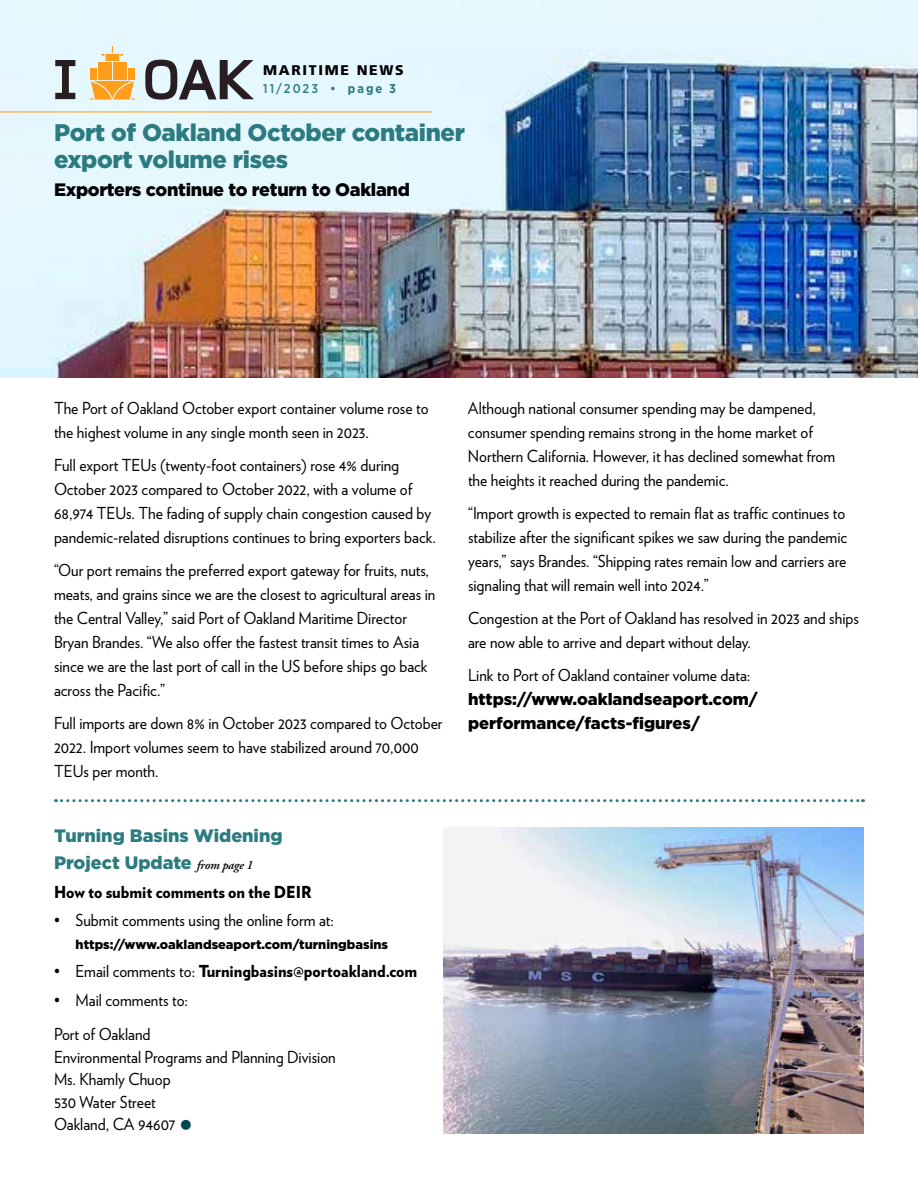
<style>
.page{position:relative;width:918px;height:1188px;background:#fff}
.page>*{position:absolute;margin:0;border:0;box-sizing:border-box;transform-origin:0 0}
.t1{font:900 24px/27px "Gotham";letter-spacing:-.015em;color:#2c7b80}
.t2{font:900 18px/27px "Gotham";color:#2c7b80}
.t3{font:900 18px "Gotham";letter-spacing:-.015em;color:#000}
.t4{font:16.5px/24px "Verlag";color:#000;scale:.95 1}
.t5{font:900 16.5px "Verlag";color:#000;scale:.95 1}
.t6{font:900 16.5px/24px "Gotham";color:#000}
.t7{font:900 14.1px "Frutiger LT Std";letter-spacing:.12em;color:#000}
.t8{font:900 12.75px "Gotham";color:#000}
.t9{font:500 12.75px "Gotham Narrow";letter-spacing:.16em;color:#2c7b80}
.s1{font-weight:700}
.s2{font-family:"Adobe Garamond Pro";font-weight:600;font-style:italic;font-size:12.75px;color:#000}
.s3{font-weight:400}
.s4{font-size:36px;color:#00474f}
</style>
<div class="page">
<img style="left:0;top:0;width:918px;height:378px">
<img style="left:444px;top:828px;width:420px;height:306px">
<svg style="left:56px;top:799px;width:807px;height:3px"></svg>
<svg style="left:55px;top:60px;width:20px;height:39px"></svg>
<svg style="left:145px;top:60px;width:109px;height:40px;background:#8e9399"></svg>
<svg style="left:89px;top:46px;width:46px;height:54px;background:#f4c278"></svg>
<hr style="left:0;top:112px;width:432px;height:1px;background:#ff9e18">
<p class="t7" style="left:263px;top:62px;width:142px">MARITIME NEWS</p>
<p class="t9" style="left:263px;top:81px;width:134px">11/2023 • <span class="s1">page 3</span></p>
<h1 class="t1" style="left:54px;top:118px;width:412px">Port of Oakland October container export volume rises</h1>
<p class="t3" style="left:54px;top:177px;width:357px">Exporters continue to return to Oakland</p>
<p class="t4" style="left:54px;top:395px;width:396px">The Port of Oakland October export container volume rose to the highest volume in any single month seen in 2023.</p>
<p class="t4" style="left:54px;top:452px;width:403px">Full export TEUs (twenty-foot containers) rose 4% during October 2023 compared to October 2022, with a volume of 68,974 TEUs. The fading of supply chain congestion caused by pandemic-related disruptions continues to bring exporters back.</p>
<p class="t4" style="left:54px;top:557px;width:403px">“Our port remains the preferred export gateway for fruits, nuts, meats, and grains since we are the closest to agricultural areas in the Central Valley,” said Port of Oakland Maritime Director Bryan Brandes. “We also offer the fastest transit times to Asia since we are the last port of call in the US before ships go back across the Pacific.”</p>
<p class="t4" style="left:54px;top:710px;width:411px">Full imports are down 8% in October 2023 compared to October<br>2022. Import volumes seem to have stabilized around 70,000<br>TEUs per month.</p>
<p class="t2" style="left:54px;top:822px;width:230px">Turning Basins Widening<br>Project Update <span class="s2">from page 1</span></p>
<p class="t5" style="left:54px;top:878px;width:273px">How to submit comments on the DEIR</p>
<p class="t4" style="left:54px;top:908px;width:296px">• Submit comments using the online form at:</p>
<p class="t8" style="left:76px;top:936px;width:314px">https://www.oaklandseaport.com/turningbasins</p>
<p class="t5" style="left:54px;top:958px;width:384px"><span class="s3">• Email comments to:</span> Turningbasins@portoakland.com</p>
<p class="t4" style="left:54px;top:982px;width:143px;line-height:34.5px">• Mail comments to:<br>Port of Oakland</p>
<p class="t4" style="left:54px;top:1045px;width:298px;line-height:22.5px">Environmental Programs and Planning Division<br>Ms. Khamly Chuop<br>530 Water Street<br>Oakland, CA 94607 <span class="s4">•</span></p>
<p class="t4" style="left:468px;top:395px;width:388px">Although national consumer spending may be dampened, consumer spending remains strong in the home market of Northern California. However, it has declined somewhat from the heights it reached during the pandemic.</p>
<p class="t4" style="left:468px;top:500px;width:401px;text-align:justify">“Import growth is expected to remain flat as traffic continues to stabilize after the significant spikes we saw during the pandemic years,” says Brandes. “Shipping rates remain low and carriers are signaling that will remain well into 2024.”</p>
<p class="t4" style="left:468px;top:605px;width:413px">Congestion at the Port of Oakland has resolved in 2023 and ships are now able to arrive and depart without delay.</p>
<p class="t4" style="left:468px;top:662px;width:299px">Link to Port of Oakland container volume data:</p>
<p class="t6" style="left:468px;top:687px;width:291px">https://www.oaklandseaport.com/ performance/facts-figures/</p>
</div>
